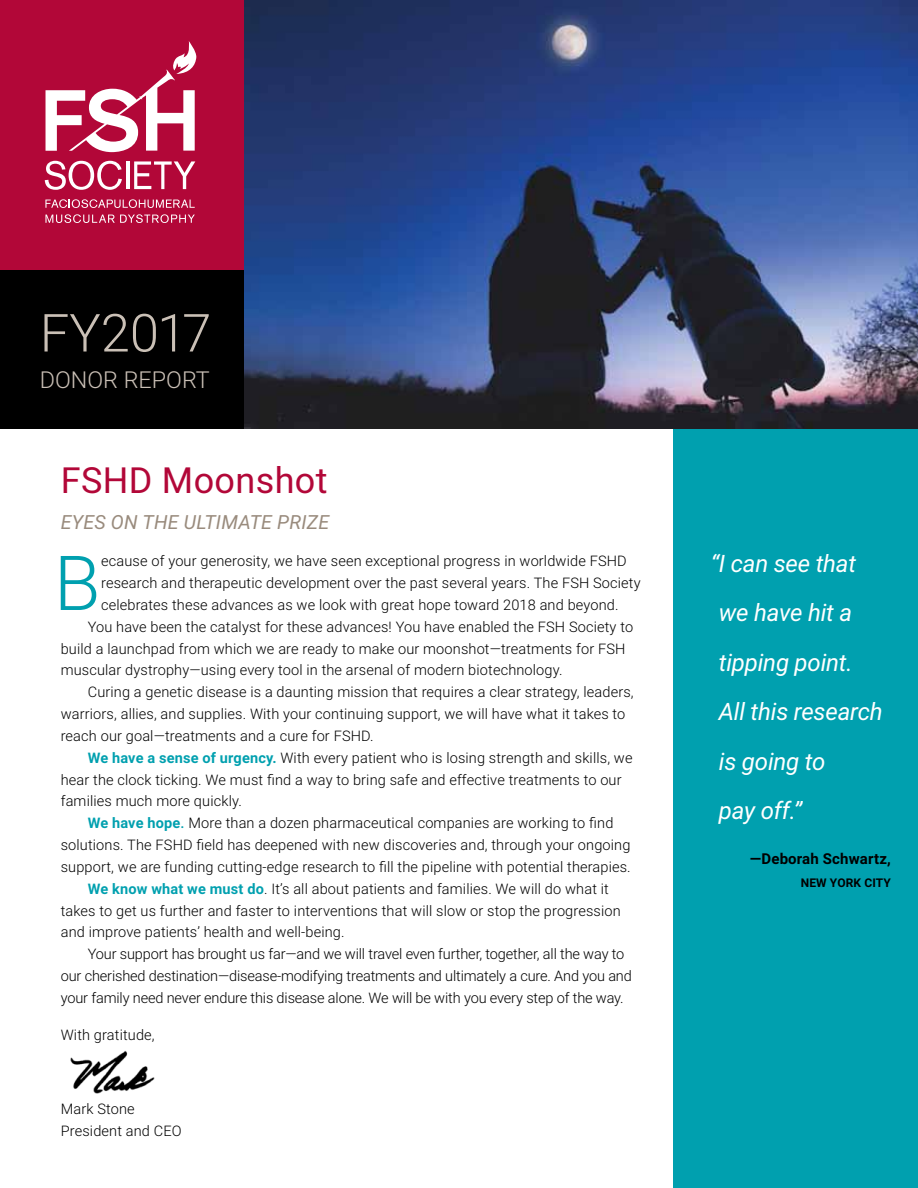
<style>
.page{position:relative;width:918px;height:1188px;background:#fff}
.page>*{position:absolute;margin:0;border:0;box-sizing:border-box;transform-origin:0 0}
.t1{font:300 75.9px "Roboto";color:#00a0af}
.t2{font:300 52.5px "Roboto";color:#cac0b6}
.t3{font:36px "Roboto";letter-spacing:.01em;color:#b20738}
.t4{font:italic 24px/49.5px "Roboto";letter-spacing:-.01em;color:#fff}
.t5{font:300 23.4px "Roboto";color:#cac0b6}
.t6{font:italic 19.5px "Roboto";letter-spacing:.01em;color:#998b7d}
.t7{font:700 15px "Roboto";letter-spacing:.01em;color:#000}
.t8{font:300 14.55px/21.9px "Roboto";letter-spacing:.01em;color:#000}
.t9{font:300 14.55px "Roboto";letter-spacing:-.01em;color:#000}
.t10{font:700 12px "Roboto";letter-spacing:.01em;color:#000}
.s1{font-weight:700;color:#00a0af}
.s2{font-weight:500;color:#00a0af}
</style>
<div class="page">
<div style="left:674px;top:383px;width:244px;height:805px;background:#00a0af"></div>
<div style="left:0;top:256px;width:302px;height:173px;background:#000"></div>
<img style="left:70px;top:1050px;width:85px;height:44px">
<div style="left:0;top:0;width:251px;height:270px;background:#b20738"></div>
<svg style="left:45px;top:161px;width:77px;height:29px"></svg>
<hr style="left:126px;top:161px;width:3px;height:28px;background:#fff">
<svg style="left:134px;top:161px;width:61px;height:28px"></svg>
<svg style="left:45px;top:199px;width:150px;height:9px"></svg>
<svg style="left:45px;top:214px;width:150px;height:9px"></svg>
<svg style="left:46px;top:41px;width:151px;height:111px"></svg>
<img style="left:244px;top:0;width:674px;height:429px">
<h2 class="t2" style="left:40px;top:296px;width:173px">FY2017</h2>
<h3 class="t5" style="left:40px;top:363px;width:99px">Donor Repo</h3>
<h3 class="t5" style="left:182px;top:363px;width:23px">rt</h3>
<h3 class="t3" style="left:61px;top:455px;width:268px">FSHD Moonshot</h3>
<h3 class="t6" style="left:61px;top:509px;width:269px">Eyes on the ultimate prize</h3>
<h1 class="t1" style="left:54px;top:530px;width:48px">B</h1>
<p class="t8" style="left:101px;top:550px;width:527px">ecause of your generosity, we have seen exceptional progress in worldwide FSHD</p>
<p class="t8" style="left:101px;top:571px;width:541px">research and therapeutic development over the past several years. The FSH Society</p>
<p class="t8" style="left:101px;top:593px;width:519px">celebrates these advances as we look with great hope toward 2018 and beyond.</p>
<p class="t8" style="left:88px;top:615px;width:547px">You have been the catalyst for these advances! You have enabled the FSH Society to</p>
<p class="t8" style="left:61px;top:637px;width:566px">build a launchpad from which we are ready to make our moonshot—treatments for FSH</p>
<p class="t8" style="left:61px;top:659px;width:503px">muscular dystrophy—using every tool in the arsenal of modern biotechnology.</p>
<p class="t8" style="left:88px;top:681px;width:547px">Curing a genetic disease is a daunting mission that requires a clear strategy, leaders,</p>
<p class="t8" style="left:61px;top:702px;width:566px">warriors, allies, and supplies. With your continuing support, we will have what it takes to</p>
<p class="t8" style="left:61px;top:724px;width:314px">reach our goal—treatments and a cure for FSHD.</p>
<p class="t8" style="left:88px;top:746px;width:546px"><span class="s1">We have a sense of urgency.</span> With every patient who is losing strength and skills, we</p>
<p class="t8" style="left:61px;top:768px;width:562px">hear the clock ticking. We must find a way to bring safe and effective treatments to our</p>
<p class="t8" style="left:61px;top:790px;width:183px">families much more quickly.</p>
<p class="t8" style="left:88px;top:812px;width:527px"><span class="s1">We have hope</span><span class="s2">.</span> More than a dozen pharmaceutical companies are working to find</p>
<p class="t8" style="left:61px;top:833px;width:571px">solutions. The FSHD field has deepened with new discoveries and, through your ongoing</p>
<p class="t8" style="left:61px;top:855px;width:572px">support, we are funding cutting-edge research to fill the pipeline with potential therapies.</p>
<p class="t8" style="left:88px;top:877px;width:523px"><span class="s1">We know what we must do</span>. It’s all about patients and families. We will do what it</p>
<p class="t8" style="left:61px;top:899px;width:562px">takes to get us further and faster to interventions that will slow or stop the progression</p>
<p class="t8" style="left:61px;top:921px;width:285px">and improve patients’ health and well-being.</p>
<p class="t9" style="left:88px;top:944px;width:538px">Your support has brought us far—and we will travel even further, together, all the way to</p>
<p class="t9" style="left:61px;top:966px;width:573px">our cherished destination—disease-modifying treatments and ultimately a cure. And you and</p>
<p class="t9" style="left:61px;top:987px;width:565px">your family need never endure this disease alone. We will be with you every step of the way.</p>
<p class="t8" style="left:61px;top:1023px;width:95px">With gratitude,</p>
<p class="t8" style="left:61px;top:1097px;width:122px">Mark Stone<br>President and CEO</p>
<h3 class="t4" style="left:719px;top:537px;width:165px;text-indent:-8px">“ I can see that we have hit a tipping point.<br>All this research is going to<br>pay off.”</h3>
<p class="t7" style="left:750px;top:848px;width:142px">—Deborah Schwartz,</p>
<p class="t10" style="left:801px;top:874px;width:90px">New York City</p>
</div>
